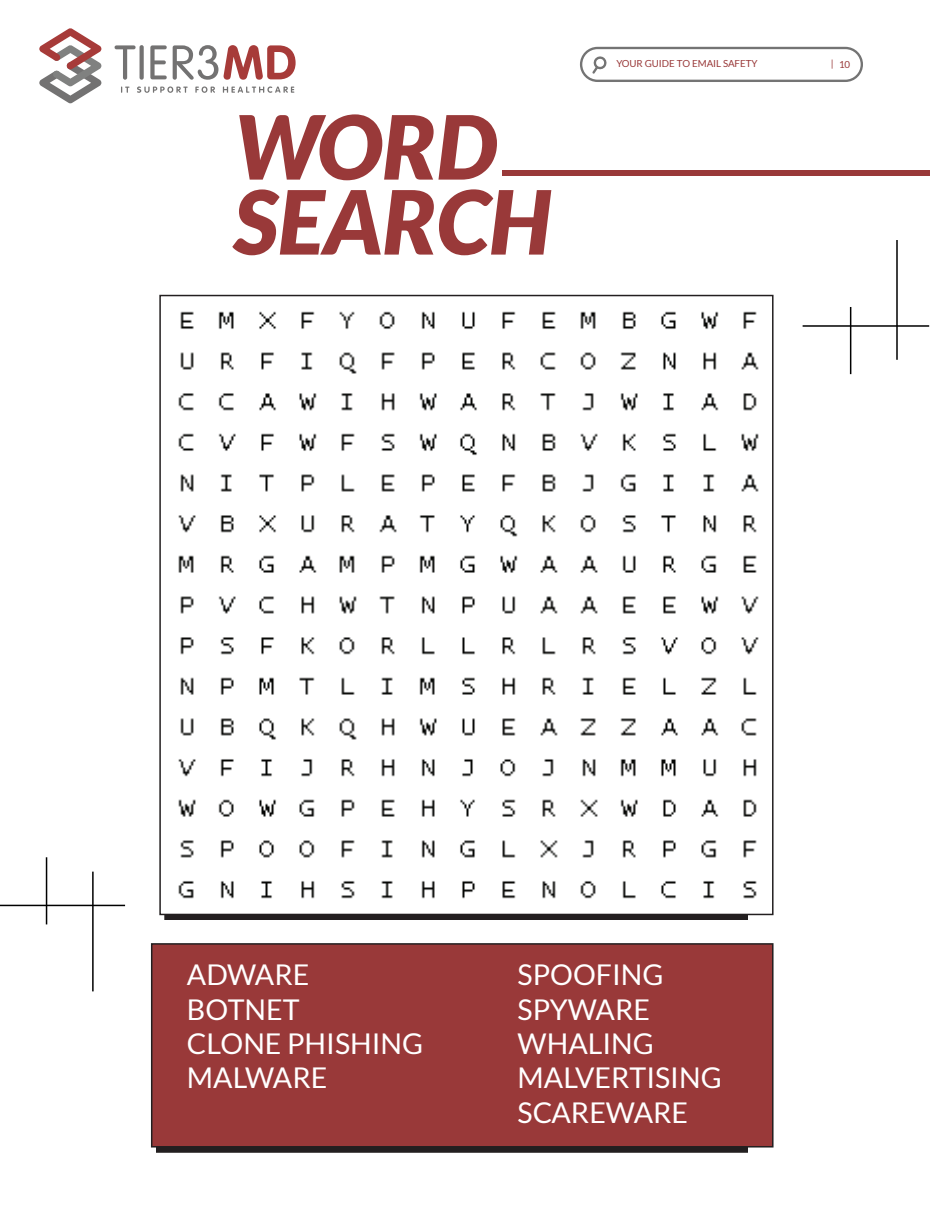
<style>
.page{position:relative;width:940px;height:1210px;background:#fff}
.page>*{position:absolute;margin:0;border:0;box-sizing:border-box;transform-origin:0 0}
.t1{font:italic 900 88.5px/75px "Lato";color:#993939}
.t2{font:28.65px/34.3px "Lato";color:#fff}
.t3{font:9.75px "Lato";color:#993939}
</style>
<div class="page">
<div style="left:580px;top:47px;width:283px;height:35px;border:2px solid #747474;border-radius:16px"></div>
<svg style="left:592px;top:56px;width:15px;height:18px"></svg>
<div style="left:502px;top:170px;width:427px;height:6px;background:#993939"></div>
<div style="left:156px;top:979px;width:592px;height:173px;background:#231f20"></div>
<div style="left:152px;top:944px;width:620px;height:202px;background:#993939"></div>
<div style="left:151px;top:943px;width:622px;height:204px;border:2px solid #231f20"></div>
<img style="left:178px;top:311px;width:581px;height:588px">
<hr style="left:46px;top:857px;width:1px;height:67px;background:#000">
<hr style="left:850px;top:307px;width:1px;height:67px;background:#000">
<hr style="left:0;top:904px;width:125px;height:2px;background:#000">
<hr style="left:802px;top:325px;width:127px;height:2px;background:#000">
<hr style="left:92px;top:871px;width:2px;height:120px;background:#000">
<hr style="left:896px;top:240px;width:1px;height:120px;background:#000">
<svg style="left:121px;top:87px;width:8px;height:6px"></svg>
<svg style="left:137px;top:86px;width:51px;height:7px"></svg>
<svg style="left:195px;top:86px;width:20px;height:7px"></svg>
<svg style="left:223px;top:86px;width:71px;height:7px"></svg>
<svg style="left:39px;top:28px;width:62px;height:75px"></svg>
<svg style="left:115px;top:45px;width:21px;height:35px"></svg>
<div style="left:139px;top:45px;width:5px;height:35px;background:#737272;border-radius:2px"></div>
<svg style="left:150px;top:45px;width:17px;height:34px"></svg>
<svg style="left:173px;top:45px;width:122px;height:35px"></svg>
<h1 class="t1" style="left:233px;top:111px;width:319px">WORD<br>SEARCH</h1>
<p class="t3" style="left:616px;top:58px;width:143px">YOUR GUIDE TO EMAIL SAFETY</p>
<p class="t3" style="left:830px;top:59px;width:21px">| 10</p>
<p class="t2" style="left:187px;top:957px;width:238px">ADWARE<br>BOTNET<br>CLONE PHISHING<br>MALWARE</p>
<p class="t2" style="left:517px;top:957px;width:206px">SPOOFING<br>SPYWARE<br>WHALING<br>MALVERTISING<br>SCAREWARE</p>
</div>
